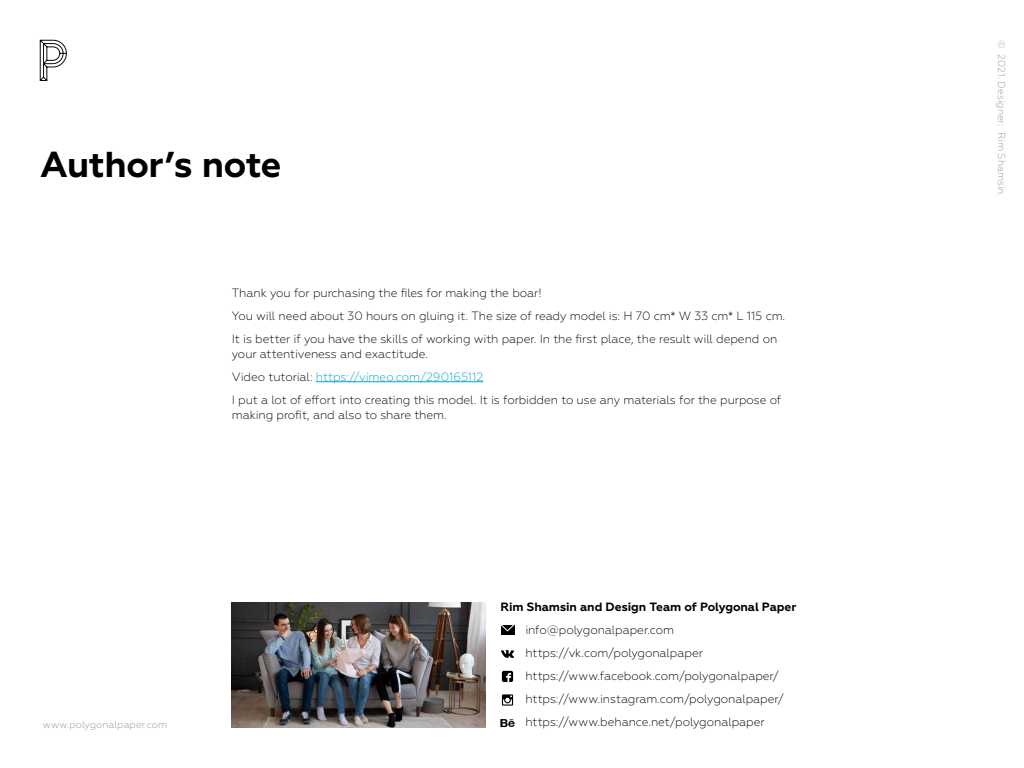
<style>
.page{position:relative;width:1024px;height:768px;background:#fff}
.page>*{position:absolute;margin:0;border:0;box-sizing:border-box;transform-origin:0 0}
.t1{font:700 36px "Geometria";letter-spacing:-.01em;color:#000}
.t2{font:300 12px/23px "Geometria";letter-spacing:-.005em;color:#000}
.t3{font:700 12px "Geometria";letter-spacing:-.005em;color:#000}
.t4{font:300 10px "Geometria";letter-spacing:.005em;color:#939598}
.s1{color:#00a3d1}
</style>
<div class="page">
<hr style="left:316px;top:381px;width:167px;height:1px;background:#00a3d1">
<div style="left:501px;top:625px;width:13px;height:10px;background:#000"></div>
<svg style="left:501px;top:625px;width:14px;height:7px"></svg>
<svg style="left:501px;top:650px;width:13px;height:8px"></svg>
<svg style="left:502px;top:671px;width:11px;height:11px"></svg>
<svg style="left:502px;top:694px;width:11px;height:12px"></svg>
<svg style="left:500px;top:719px;width:15px;height:8px"></svg>
<svg style="left:40px;top:40px;width:27px;height:41px"></svg>
<img style="left:232px;top:603px;width:254px;height:125px">
<h1 class="t1" style="left:40px;top:143px;width:243px">Author s’ note</h1>
<p class="t2" style="left:232px;top:281px;width:555px">Thank you for purchasing the files for making the boar!<br>You will need about 30 hours on gluing it. The size of ready model is H: 70 cm* W 33 cm* L 115 cm.<br>It is better if you have the skills of working with paper In. the first place, the result will depend on</p>
<p class="t2" style="left:232px;top:342px;width:551px">your attentiveness and exactitude.<br>Video tutorial: <span class="s1">https://vimeo.com/290165112<br></span>I put a lot of effort into creating this model It. is forbidden to use any materials for the purpose of</p>
<p class="t2" style="left:232px;top:403px;width:217px">making profit, and also to share them.</p>
<p class="t4" style="left:43px;top:719px;width:126px">www.polygonalpaper.com</p>
<p class="t3" style="left:500px;top:600px;width:298px">Rim Shamsin and Design Team of Polygonal Paper</p>
<p class="t2" style="left:525px;top:619px;width:260px">info@polygonalpaper.com https://vk.com/polygonalpaper https://www.facebook.com/polygonalpaper/ https://www.instagram.com/polygonalpaper/ https://www.behance.net/polygonalpaper</p>
<p class="t4" style="left:1008px;top:40px;width:10px;rotate:90deg">©</p>
<p class="t4" style="left:1008px;top:54px;width:74px;rotate:90deg">2021. Designer:</p>
<p class="t4" style="left:1008px;top:132px;width:66px;rotate:90deg">Rim Shamsin.</p>
</div>
